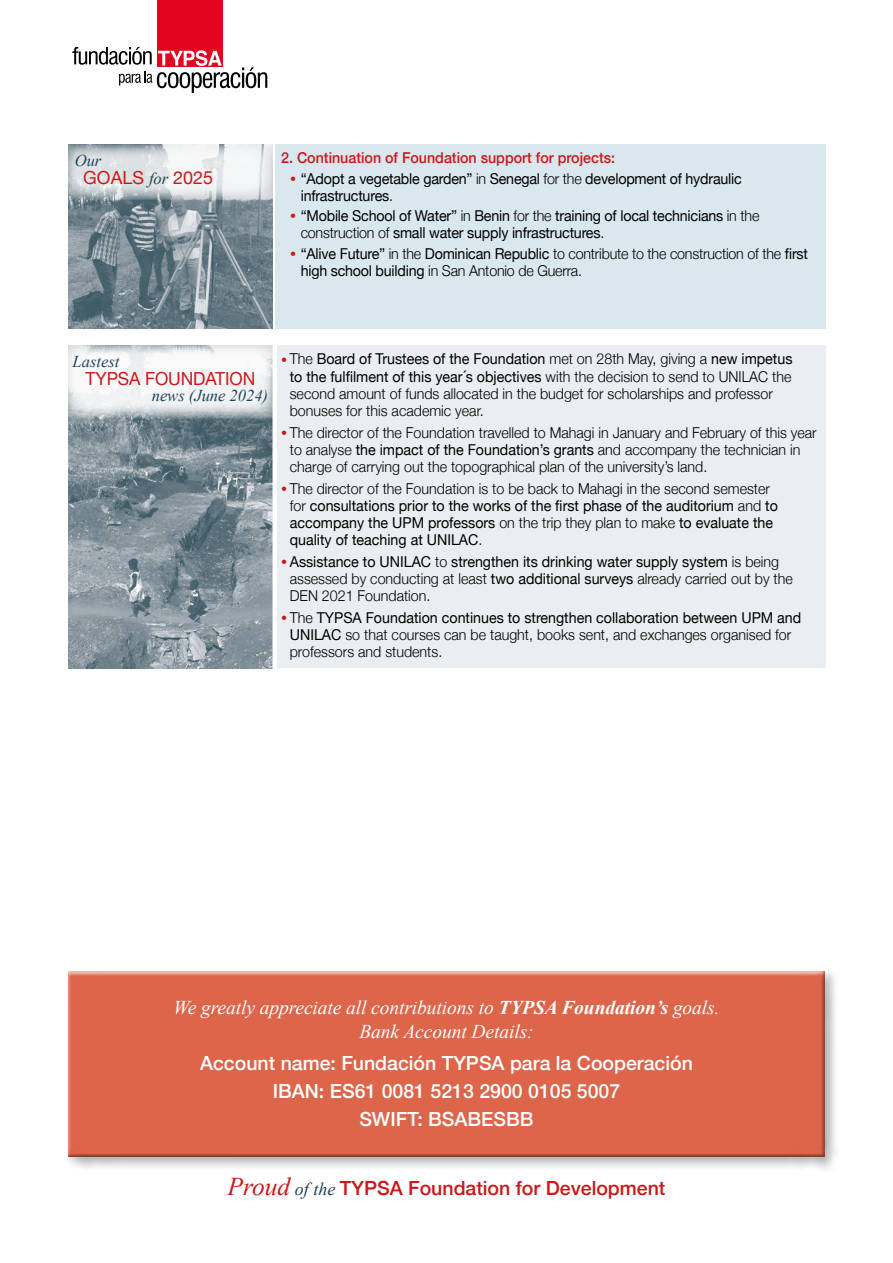
<style>
.page{position:relative;width:893px;height:1263px;background:#fff}
.page>*{position:absolute;margin:0;border:0;box-sizing:border-box;transform-origin:0 0}
.t1{font:500 19.5px/28px "Helvetica Neue";color:#fff;text-align:center}
.t2{font:italic 19.5px/23.7px "Times New Roman";letter-spacing:-.005em;color:#fff;text-align:center}
.t3{font:500 19.5px "Helvetica Neue";color:#cd1719}
.t4{font:18px "Helvetica Neue";letter-spacing:-.005em;color:#cd1719}
.t5{font:italic 16.5px "Times New Roman";color:#204257}
.t6{font:300 15px/17.2px "Helvetica Neue";color:#000;scale:.95 1}
.t7{font:15px/17.2px "Helvetica Neue";color:#000;scale:.95 1}
.t8{font:500 15px "Helvetica Neue";color:#cd1719;scale:.95 1}
.s1{font-family:"Times New Roman";font-style:italic;font-size:16.5px;color:#204257}
.s2{font-weight:300;font-size:12px;color:#cd1719}
.s3{font-weight:300}
.s4{font-size:12px;color:#cd1719}
.s5{font-weight:400}
.s6{font-weight:700}
.s7{font-family:"Times New Roman";font-weight:400;font-style:italic;font-size:25.5px}
.s8{font-family:"Times New Roman";font-weight:400;font-style:italic;font-size:18px;color:#204257}
</style>
<div class="page">
<div style="left:157px;top:0;width:66px;height:67px;background:#e30520"></div>
<svg style="left:72px;top:47px;width:195px;height:46px"></svg>
<img style="left:68px;top:200px;width:204px;height:129px">
<svg style="left:68px;top:145px;width:204px;height:55px"></svg>
<div style="left:275px;top:145px;width:550px;height:184px;background:#d9e7ef"></div>
<div style="left:275px;top:345px;width:550px;height:323px;background:#eaedf1"></div>
<img style="left:69px;top:419px;width:203px;height:249px">
<div style="left:272px;top:344px;width:5px;height:376px;background:#fff"></div>
<svg style="left:68px;top:345px;width:205px;height:74px"></svg>
<div style="left:66px;top:970px;width:773px;height:200px;background:#000;opacity:.3"></div>
<div style="left:65px;top:969px;width:764px;height:189px;background:#000;opacity:.4"></div>
<p class="t5" style="left:75px;top:149px;width:28px">Our</p>
<p class="t4" style="left:83px;top:165px;width:131px">GOALS <span class="s1">for</span> 2025</p>
<p class="t8" style="left:281px;top:146px;width:353px">2. Continuation of Foundation support for projects:</p>
<p class="t7" style="left:301px;top:171px;width:466px;text-indent:-11px"><span class="s2">•</span> “Adopt a vegetable garden” <span class="s3">in</span> Senegal <span class="s3">for the</span> development of hydraulic infrastructures<span class="s3">.</span></p>
<p class="t7" style="left:301px;top:208px;width:484px;text-indent:-11px"><span class="s2">•</span> “Mobile School of Water” <span class="s3">in</span> Benin <span class="s3">for the</span> training of local technicians <span class="s3">in the construction of</span> small water supply infrastructures<span class="s3">.</span></p>
<p class="t6" style="left:301px;top:244px;width:535px;text-indent:-11px"><span class="s4">•</span> <span class="s5">“Alive Future”</span> in the <span class="s5">Dominican Republic</span> to contribute to the construction of the <span class="s5">first high school building</span> in San Antonio de Guerra.</p>
<p class="t5" style="left:73px;top:350px;width:48px">Lastest</p>
<p class="t4" style="left:86px;top:365px;width:171px">TYPSA FOUNDATION</p>
<p class="t5" style="left:152px;top:384px;width:118px">news (June 2024)</p>
<p class="t6" style="left:290px;top:349px;width:531px;text-indent:-9px"><span class="s4">•</span> The <span class="s5">Board of Trustees of the Foundation</span> met on 28th May, giving a <span class="s5">new impetus to the fulfilment of this year´s objectives</span> with the decision to send to UNILAC the second amount of funds allocated in the budget for scholarships and professor bonuses for this academic year.</p>
<p class="t6" style="left:290px;top:422px;width:556px;text-indent:-9px"><span class="s4">•</span> The director of the Foundation travelled to Mahagi in January and February of this year to analyse <span class="s5">the impact of the Foundation’s grants</span> and accompany the technician in charge of carrying out the topographical plan of the university’s land.</p>
<p class="t7" style="left:290px;top:480px;width:515px;text-indent:-9px"><span class="s2">•</span> <span class="s3">The director of the Foundation is to be back to Mahagi in the second semester for</span> consultations prior to the works of the first phase of the auditorium <span class="s3">and</span> to accompany the UPM professors <span class="s3">on the trip they plan to make</span> to evaluate the quality of teaching at UNILAC<span class="s3">.</span></p>
<p class="t7" style="left:290px;top:554px;width:531px;text-indent:-9px"><span class="s2">•</span> Assistance to UNILAC <span class="s3">to</span> strengthen its drinking water supply system <span class="s3">is being assessed by conducting at least</span> two additional surveys <span class="s3">already carried out by the<br>DEN 2021 Foundation.</span></p>
<p class="t6" style="left:290px;top:608px;width:540px;text-indent:-9px"><span class="s4">•</span> The <span class="s5">TYPSA Foundation continues to strengthen collaboration between UPM and<br>UNILAC</span> so that courses can be taught, books sent, and exchanges organised for professors and students.</p>
<h1 class="t2" style="left:173px;top:995px;width:548px">We greatly appreciate all contributions to <span class="s6">TYPSA Foundation’s</span> goals.<br>Bank Account Details:</h1>
<h1 class="t1" style="left:200px;top:1048px;width:494px">Account name: Fundación TYPSA para la Cooperación<br>IBAN: ES61 0081 5213 2900 0105 5007<br>SWIFT: BSABESBB</h1>
<h1 class="t3" style="left:228px;top:1172px;width:439px"><span class="s7">Proud</span> <span class="s8">of the</span> TYPSA Foundation for Development</h1>
</div>
